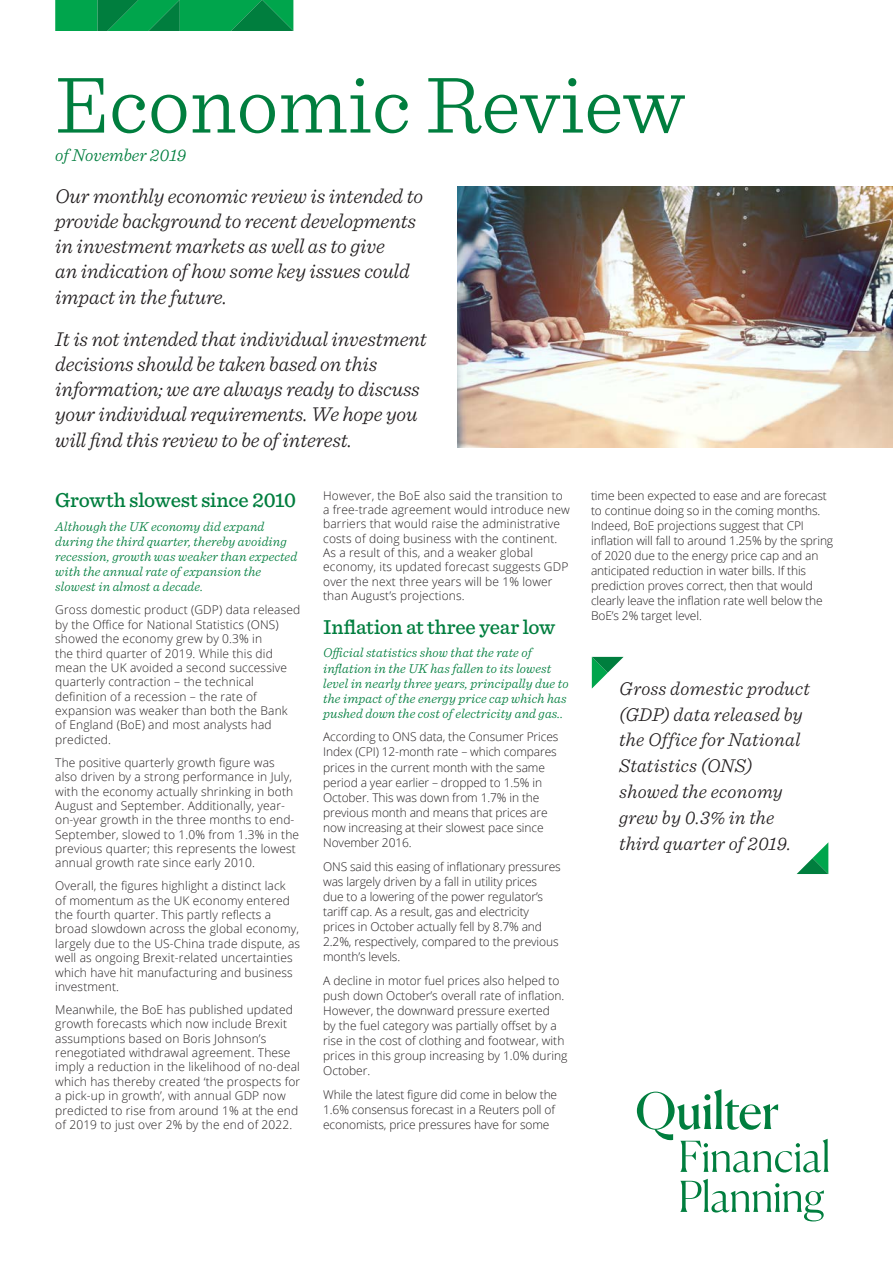
<style>
.page{position:relative;width:893px;height:1263px;background:#fff}
.page>*{position:absolute;margin:0;border:0;box-sizing:border-box;transform-origin:0 0}
.Cover_heading{font:300 84px "Sentinel";color:#007e3e}
.Intro_text{font:italic 300 21px/25.2px "Sentinel";letter-spacing:-.005em;color:#231f20}
.heading_2{font:500 21px "Sentinel";letter-spacing:-.01em;color:#007e3e}
.quotes{font:italic 300 19.5px/25.8px "Sentinel";letter-spacing:.01em;color:#231f20}
.t1{font:italic 300 18px "Sentinel";color:#007e3e}
.Body_Text{font:italic 300 13.5px/15.1px "Sentinel";letter-spacing:.01em;color:#007e3e}
.body_text{font:300 12px/14.4px "Open Sans";letter-spacing:.01em;color:#231f20}
.body_text-2{font:300 12px/15.1px "Open Sans";letter-spacing:-.01em;color:#231f20}
</style>
<div class="page">
<svg style="left:637px;top:1089px;width:191px;height:132px"></svg>
<img style="left:457px;top:186px;width:436px;height:262px">
<svg style="left:55px;top:0;width:238px;height:31px;background:#019948"></svg>
<svg style="left:797px;top:842px;width:31px;height:32px"></svg>
<svg style="left:592px;top:657px;width:32px;height:32px"></svg>
<p class="Cover_heading" style="left:55px;top:42px;width:631px">Economic Review</p>
<p class="t1" style="left:55px;top:142px;width:132px">of November 2019</p>
<p class="Intro_text" style="left:55px;top:182px;width:369px">Our monthly economic review is intended to provide background to recent developments in investment markets as well as to give<br>an indication of how some key issues could impact in the future.</p>
<p class="Intro_text" style="left:55px;top:325px;width:373px">It is not intended that individual investment decisions should be taken based on this information; we are always ready to discuss your individual requirements. We hope you will find this review to be of interest.</p>
<p class="heading_2" style="left:55px;top:484px;width:242px">Growth slowest since 2010</p>
<p class="Body_Text" style="left:55px;top:518px;width:243px">Although the UK economy did expand during the third quarter, thereby avoiding recession, growth was weaker than expected with the annual rate of expansion the slowest in almost a decade.</p>
<p class="body_text" style="left:55px;top:602px;width:247px">Gross domestic product (GDP) data released by the Office for National Statistics (ONS) showed the economy grew by 0.3% in<br>the third quarter of 2019. While this did mean the UK avoided a second successive quarterly contraction – the technical definition of a recession – the rate of expansion was weaker than both the Bank of England (BoE) and most analysts had predicted.</p>
<p class="body_text" style="left:55px;top:755px;width:245px">The positive quarterly growth figure was also driven by a strong performance in July, with the economy actually shrinking in both August and September. Additionally, year&shy;on-year growth in the three months to end-September, slowed to 1.0% from 1.3% in the previous quarter; this represents the lowest annual growth rate since early 2010.</p>
<p class="body_text" style="left:55px;top:878px;width:246px">Overall, the figures highlight a distinct lack<br>of momentum as the UK economy entered the fourth quarter. This partly reflects a broad slowdown across the global economy, largely due to the US-China trade dispute, as well as ongoing Brexit-related uncertainties which have hit manufacturing and business investment.</p>
<p class="body_text" style="left:55px;top:1002px;width:247px">Meanwhile, the BoE has published updated growth forecasts which now include Brexit assumptions based on Boris Johnson’s renegotiated withdrawal agreement. These imply a reduction in the likelihood of no-deal which has thereby created ‘the prospects for a pick-up in growth’, with annual GDP now predicted to rise from around 1% at the end of 2019 to just over 2% by the end of 2022.</p>
<p class="body_text" style="left:323px;top:488px;width:248px">However, the BoE also said the transition to a free-trade agreement would introduce new barriers that would raise the administrative costs of doing business with the continent.<br>As a result of this, and a weaker global economy, its updated forecast suggests GDP over the next three years will be 1% lower than August’s projections.</p>
<p class="heading_2" style="left:323px;top:611px;width:234px">Inflation at three year low</p>
<p class="Body_Text" style="left:323px;top:644px;width:247px">Official statistics show that the rate of inflation in the UK has fallen to its lowest level in nearly three years, principally due to the impact of the energy price cap which has pushed down the cost of electricity and gas..</p>
<p class="body_text-2" style="left:323px;top:729px;width:237px">According to ONS data, the Consumer Prices Index (CPI) 12-month rate – which compares prices in the current month with the same period a year earlier – dropped to 1.5% in October. This was down from 1.7% in the previous month and means that prices are now increasing at their slowest pace since November 2016.</p>
<p class="body_text-2" style="left:323px;top:858px;width:239px">ONS said this easing of inflationary pressures was largely driven by a fall in utility prices due to a lowering of the power regulator’s tariff cap. As a result, gas and electricity prices in October actually fell by 8.7% and 2.2%, respectively, compared to the previous month’s levels.</p>
<p class="body_text" style="left:323px;top:972px;width:246px;line-height:15.1px">A decline in motor fuel prices also helped to push down October’s overall rate of inflation.<br>However, the downward pressure exerted<br>by the fuel category was partially offset by a rise in the cost of clothing and footwear, with prices in this group increasing by 1.0% during October.</p>
<p class="body_text-2" style="left:323px;top:1086px;width:236px">While the latest figure did come in below the<br>1.6% consensus forecast in a Reuters poll of economists, price pressures have for some</p>
<p class="body_text-2" style="left:591px;top:487px;width:244px">time been expected to ease and are forecast to continue doing so in the coming months.<br>Indeed, BoE projections suggest that CPI inflation will fall to around 1.25% by the spring of 2020 due to the energy price cap and an anticipated reduction in water bills. If this prediction proves correct, then that would clearly leave the inflation rate well below the BoE’s 2% target level.</p>
<p class="quotes" style="left:619px;top:674px;width:192px">Gross domestic product (GDP) data released by the Office for National<br>Statistics (ONS) showed the economy grew by 0.3% in the third quarter of 2019.</p>
</div>
